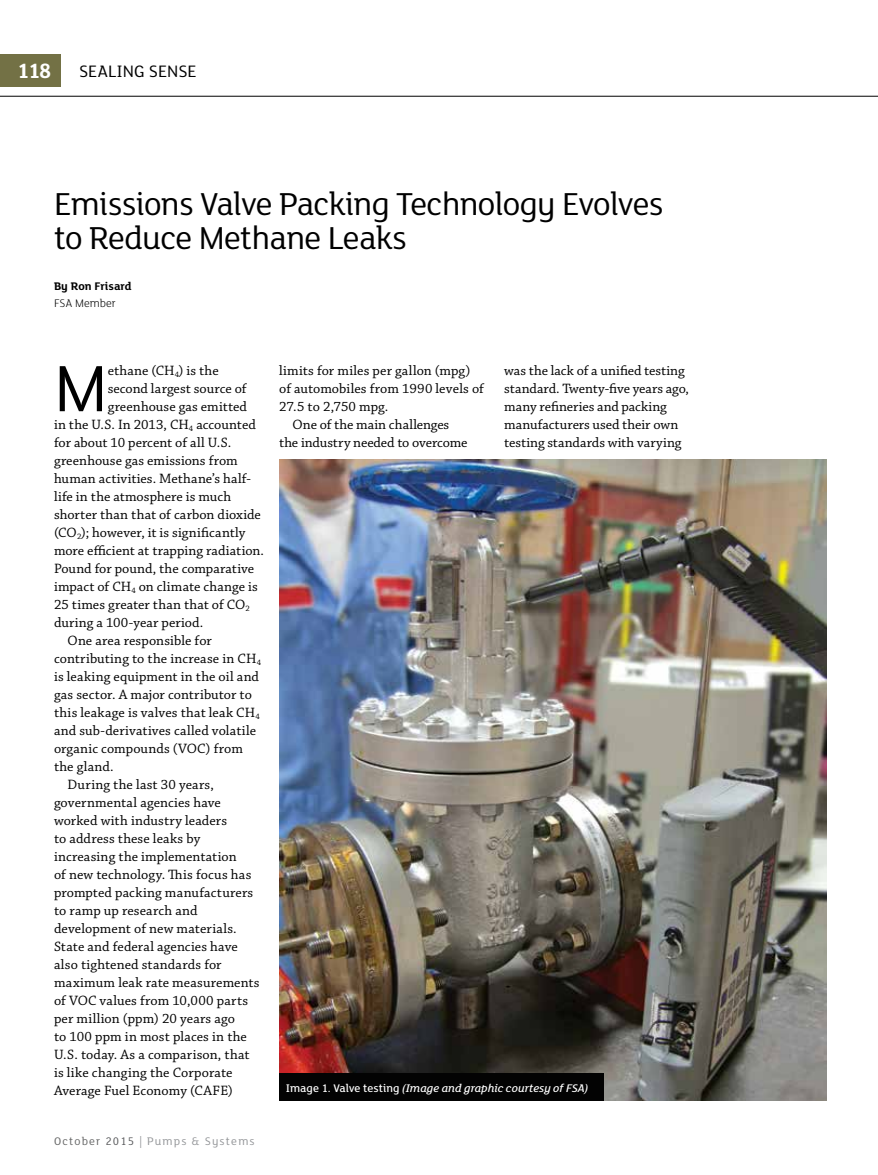
<style>
.page{position:relative;width:878px;height:1175px;background:#fff}
.page>*{position:absolute;margin:0;border:0;box-sizing:border-box;transform-origin:0 0}
.t1{font:71.1px "FS Lola";color:#000}
.t2{font:34.5px/34.5px "FS Lola";letter-spacing:-.02em;color:#000}
.t3{font:18px "FS Lola";color:#000}
.t4{font:14.25px/18px "Chaparral Pro";letter-spacing:.005em;color:#000}
.t5{font:14.25px "Chaparral Pro";letter-spacing:.025em;color:#000}
.t6{font:italic 500 12px "FS Lola";letter-spacing:.005em;color:#fff}
.t7{font:12px "FS Lola";letter-spacing:.1em;color:#939598}
.t8{font:700 12px "FS Lola";color:#000}
.t9{font:300 12px "FS Lola";color:#000}
.s1{font-weight:700;font-size:22.5px;color:#fff}
.s2{color:#666767}
.s3{color:#58595b}
.s4{font-style:normal}
</style>
<div class="page">
<hr style="left:0;top:96px;width:878px;height:1px;background:#000">
<div style="left:0;top:54px;width:61px;height:33px;background:#737145"></div>
<img style="left:279px;top:459px;width:547px;height:641px">
<div style="left:279px;top:1073px;width:324px;height:27px;background:#030303"></div>
<p class="t3" style="left:17px;top:60px;width:181px"><span class="s1">118</span> SEALING SENSE</p>
<h2 class="t2" style="left:54px;top:185px;width:611px">Emissions Valve Packing Technology Evolves to Reduce Methane Leaks</h2>
<p class="t8" style="left:54px;top:278px;width:79px">By Ron Frisard</p>
<p class="t9" style="left:54px;top:295px;width:63px">FSA Member</p>
<h1 class="t1" style="left:54px;top:341px;width:55px">M</h1>
<p class="t4" style="left:108px;top:362px;width:112px">ethane (CH<sub>4</sub>) is the</p>
<p class="t4" style="left:108px;top:380px;width:140px">second largest source of</p>
<p class="t4" style="left:108px;top:398px;width:141px">greenhouse gas emitted</p>
<p class="t4" style="left:54px;top:416px;width:203px">in the U.S. In 2013, CH<sub>4</sub> accounted</p>
<p class="t4" style="left:54px;top:434px;width:179px">for about 10 percent of all U.S.</p>
<p class="t4" style="left:54px;top:452px;width:185px">greenhouse gas emissions from</p>
<p class="t4" style="left:54px;top:470px;width:198px">human activities. Methane’s half-</p>
<p class="t4" style="left:54px;top:488px;width:179px">life in the atmosphere is much</p>
<p class="t4" style="left:54px;top:506px;width:208px">shorter than that of carbon dioxide</p>
<p class="t4" style="left:54px;top:524px;width:193px">(CO<sub>2</sub>); however, it is significantly</p>
<p class="t4" style="left:54px;top:542px;width:211px">more efficient at trapping radiation.</p>
<p class="t4" style="left:54px;top:560px;width:202px">Pound for pound, the comparative</p>
<p class="t4" style="left:54px;top:578px;width:205px">impact of CH<sub>4</sub> on climate change is</p>
<p class="t4" style="left:54px;top:596px;width:197px">25 times greater than that of CO<sub>2</sub></p>
<p class="t4" style="left:54px;top:614px;width:151px">during a 100-year period.</p>
<p class="t4" style="left:67px;top:632px;width:146px">One area responsible for</p>
<p class="t4" style="left:54px;top:650px;width:208px">contributing to the increase in CH<sub>4</sub></p>
<p class="t4" style="left:54px;top:668px;width:206px">is leaking equipment in the oil and</p>
<p class="t4" style="left:54px;top:686px;width:199px">gas sector. A major contributor to</p>
<p class="t4" style="left:54px;top:704px;width:207px">this leakage is valves that leak CH<sub>4</sub></p>
<p class="t4" style="left:54px;top:722px;width:203px">and sub-derivatives called volatile</p>
<p class="t4" style="left:54px;top:740px;width:190px">organic compounds (VOC) from</p>
<p class="t5" style="left:54px;top:759px;width:61px">the gland.</p>
<p class="t4" style="left:67px;top:776px;width:148px">During the last 30 years,</p>
<p class="t4" style="left:54px;top:794px;width:168px">governmental agencies have</p>
<p class="t4" style="left:54px;top:812px;width:175px">worked with industry leaders</p>
<p class="t4" style="left:54px;top:830px;width:148px">to address these leaks by</p>
<p class="t4" style="left:54px;top:848px;width:184px">increasing the implementation</p>
<p class="t4" style="left:54px;top:866px;width:199px">of new technology. This focus has</p>
<p class="t4" style="left:54px;top:884px;width:201px">prompted packing manufacturers</p>
<p class="t4" style="left:54px;top:902px;width:145px">to ramp up research and</p>
<p class="t4" style="left:54px;top:920px;width:184px">development of new materials.</p>
<p class="t4" style="left:54px;top:938px;width:185px">State and federal agencies have</p>
<p class="t4" style="left:54px;top:956px;width:169px">also tightened standards for</p>
<p class="t4" style="left:54px;top:974px;width:207px">maximum leak rate measurements</p>
<p class="t4" style="left:54px;top:992px;width:196px">of VOC values from 10,000 parts</p>
<p class="t4" style="left:54px;top:1010px;width:182px">per million (ppm) 20 years ago</p>
<p class="t4" style="left:54px;top:1028px;width:194px">to 100 ppm in most places in the</p>
<p class="t4" style="left:54px;top:1046px;width:197px">U.S. today. As a comparison, that</p>
<p class="t4" style="left:54px;top:1064px;width:180px">is like changing the Corporate</p>
<p class="t4" style="left:54px;top:1082px;width:180px">Average Fuel Economy (CAFE)</p>
<p class="t7" style="left:54px;top:1133px;width:202px"><span class="s2">October</span> <span class="s3">2015</span> | Pumps &amp; Systems</p>
<p class="t4" style="left:279px;top:362px;width:193px">limits for miles per gallon (mpg)</p>
<p class="t4" style="left:279px;top:380px;width:206px">of automobiles from 1990 levels of</p>
<p class="t4" style="left:279px;top:398px;width:111px">27.5 to 2,750 mpg.</p>
<p class="t4" style="left:292px;top:416px;width:158px">One of the main challenges</p>
<p class="t4" style="left:279px;top:434px;width:190px">the industry needed to overcome</p>
<p class="t4" style="left:504px;top:362px;width:186px">was the lack of a unified testing standard. Twenty-five years ago, many refineries and packing manufacturers used their own testing standards with varying</p>
<p class="t6" style="left:286px;top:1080px;width:304px"><span class="s4">Image 1. Valve testing</span> (Image and graphic courtesy of FSA)</p>
</div>
